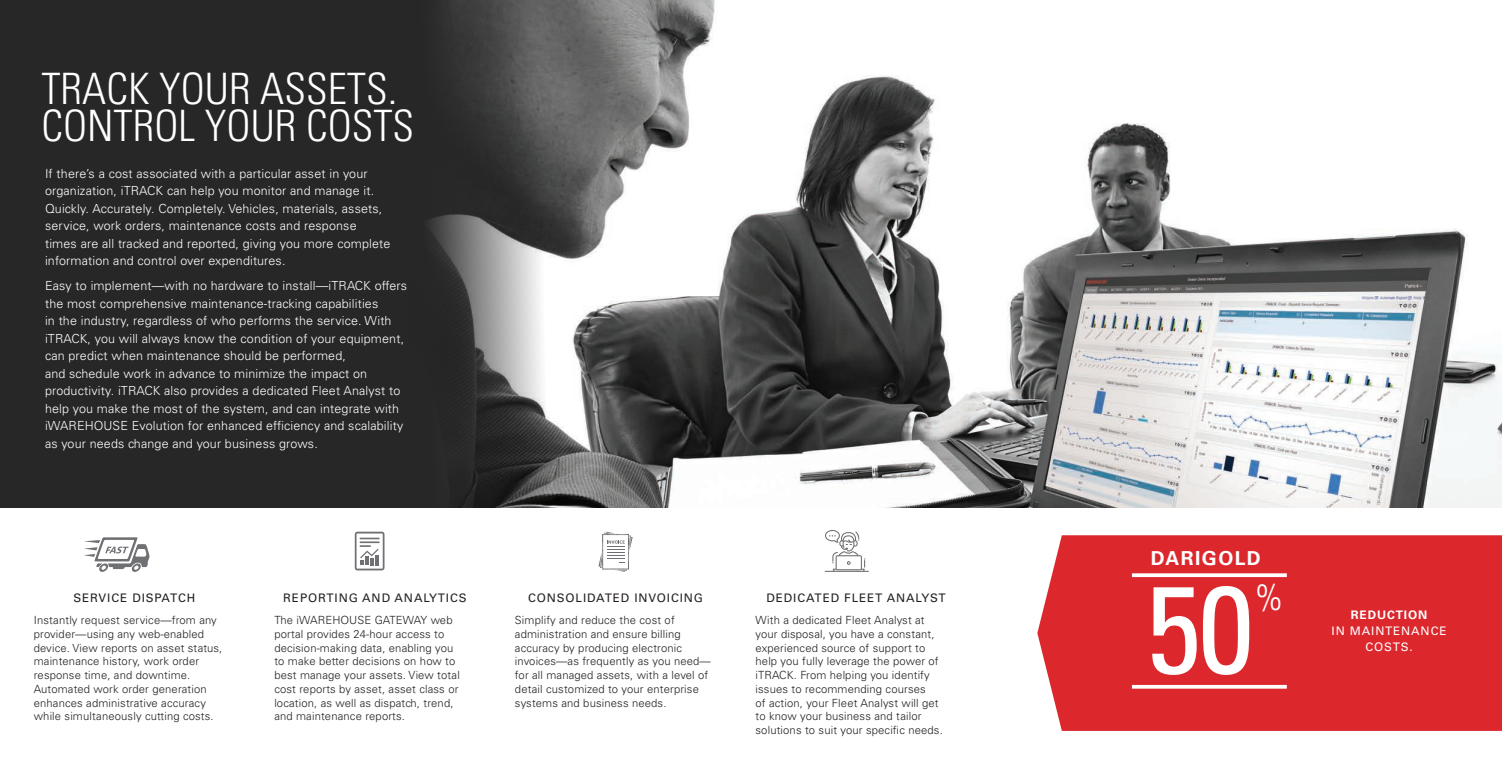
<style>
.page{position:relative;width:1502px;height:765px;background:#fff}
.page>*{position:absolute;margin:0;border:0;box-sizing:border-box;transform-origin:0 0}
.t1{font:condensed 123.62px "Univers LT Std";color:#fff}
.t2{font:300 condensed 43.25px/36.8px "Univers LT Std";color:#fff}
.t3{font:300 condensed 36.5px "Univers LT Std";color:#fff}
.t4{font:700 19.25px "Univers LT Std";letter-spacing:.075em;color:#fff}
.t5{font:300 12.5px/17.5px "Univers LT Std";letter-spacing:.01em;color:#fff}
.t6{font:11.75px "Univers LT Std";letter-spacing:.075em;color:#231f20}
.t7{font:11.75px/16.1px "Univers LT Std";letter-spacing:.075em;color:#fff;text-align:center}
.t8{font:300 11.25px/13.8px "Univers LT Std";letter-spacing:.01em;color:#231f20}
.s1{font-weight:700}
</style>
<div class="page">
<div style="left:0;top:0;width:1501px;height:507px;background:#272727"></div>
<img style="left:428px;top:0;width:1073px;height:507px">
<svg style="left:355px;top:532px;width:29px;height:38px"></svg>
<svg style="left:598px;top:532px;width:34px;height:40px"></svg>
<svg style="left:824px;top:530px;width:45px;height:42px"></svg>
<svg style="left:84px;top:537px;width:65px;height:35px"></svg>
<div style="left:1037px;top:535px;width:464px;height:196px;background:#dc272d"></div>
<svg style="left:1131px;top:573px;width:155px;height:4px"></svg>
<svg style="left:1131px;top:685px;width:155px;height:4px"></svg>
<p class="t2" style="left:41px;top:71px;width:374px">TRACK YOUR ASSETS.<br>CONTROL YOUR COSTS</p>
<p class="t5" style="left:45px;top:165px;width:347px">If there’s a cost associated with a particular asset in your organization, iTRACK can help you monitor and manage it.<br>Quickly. Accurately. Completely. Vehicles, materials, assets, service, work orders, maintenance costs and response times are all tracked and reported, giving you more complete information and control over expenditures.</p>
<p class="t5" style="left:45px;top:277px;width:363px">Easy to implement—with no hardware to install—iTRACK offers the most comprehensive maintenance-tracking capabilities<br>in the industry, regardless of who performs the service. With iTRACK, you will always know the condition of your equipment, can predict when maintenance should be performed,<br>and schedule work in advance to minimize the impact on productivity. iTRACK also provides a dedicated Fleet Analyst to help you make the most of the system, and can integrate with iWAREHOUSE Evolution for enhanced efficiency and scalability as your needs change and your business grows.</p>
<p class="t6" style="left:73px;top:590px;width:123px">SERVICE DISPATCH</p>
<p class="t8" style="left:34px;top:613px;width:190px">Instantly request service—from any provider—using any web-enabled device. View reports on asset status, maintenance history, work order response time, and downtime.<br>Automated work order generation enhances administrative accuracy while simultaneously cutting costs.</p>
<p class="t6" style="left:283px;top:590px;width:185px">REPORTING AND ANALYTICS</p>
<p class="t8" style="left:274px;top:613px;width:187px">The iWAREHOUSE GATEWAY web portal provides 24-hour access to decision-making data, enabling you to make better decisions on how to best manage your assets. View total cost reports by asset, asset class or location, as well as dispatch, trend, and maintenance reports.</p>
<p class="t6" style="left:528px;top:590px;width:176px">CONSOLIDATED INVOICING</p>
<p class="t8" style="left:515px;top:613px;width:197px">Simplify and reduce the cost of administration and ensure billing accuracy by producing electronic invoices—as frequently as you need— for all managed assets, with a level of detail customized to your enterprise systems and business needs.</p>
<p class="t4" style="left:1150px;top:547px;width:111px">DARIGOLD</p>
<p class="t3" style="left:1254px;top:575px;width:30px">%</p>
<p class="t1" style="left:1146px;top:551px;width:109px">50</p>
<p class="t6" style="left:766px;top:590px;width:181px">DEDICATED FLEET ANALYST</p>
<p class="t8" style="left:755px;top:613px;width:189px">With a dedicated Fleet Analyst at your disposal, you have a constant, experienced source of support to help you fully leverage the power of iTRACK. From helping you identify issues to recommending courses<br>of action, your Fleet Analyst will get to know your business and tailor solutions to suit your specific needs.</p>
<p class="t7" style="left:1331px;top:607px;width:116px"><span class="s1">REDUCTION<br></span>IN MAINTENANCE</p>
<p class="t7" style="left:1365px;top:639px;width:49px">COSTS.</p>
</div>
